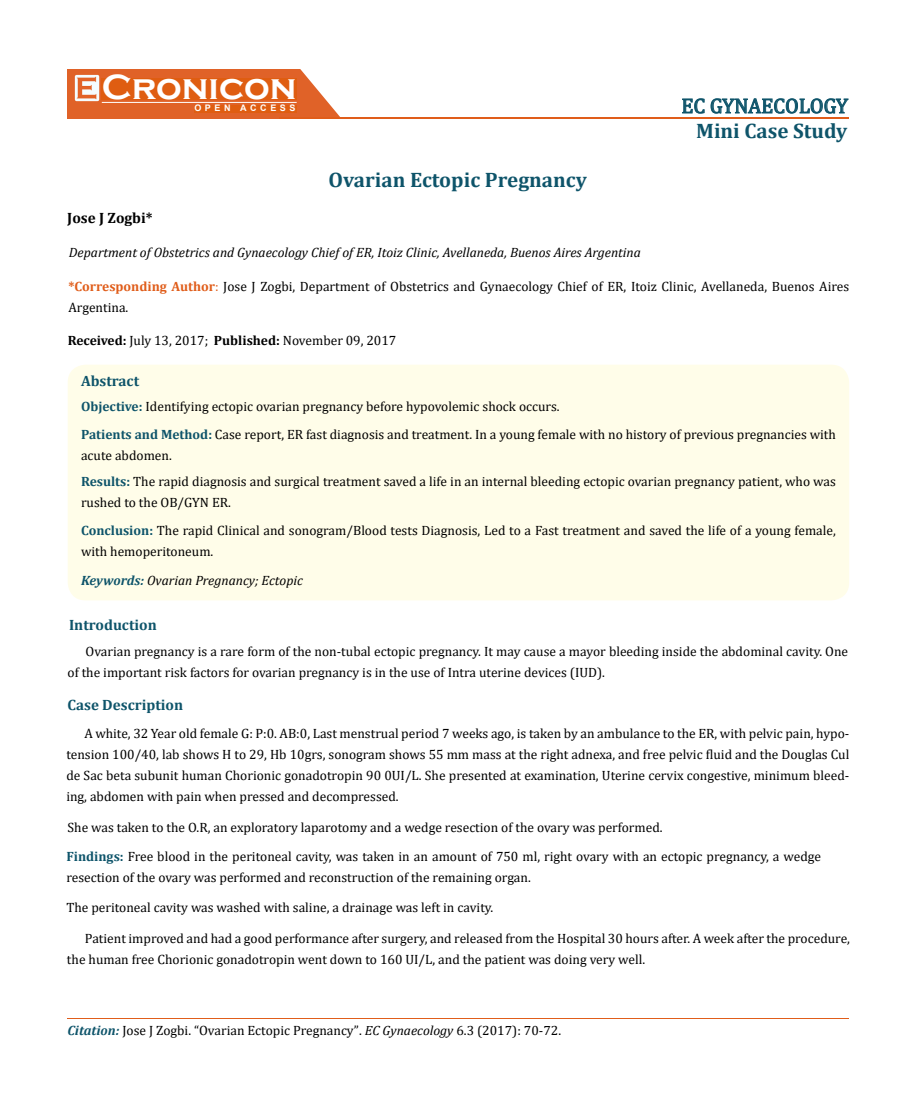
<style>
.page{position:relative;width:917px;height:1118px;background:#fff}
.page>*{position:absolute;margin:0;border:0;box-sizing:border-box;transform-origin:0 0}
.t1{font:700 36px "Copperplate Gothic";color:#fff}
.t2{font:700 21px "Cambria";color:#0e546a}
.t3{font:21px "Cambria";color:#0e546a}
.t4{font:700 15px "Cambria";color:#0e546a}
.t5{font:700 15px "Cambria";color:#000}
.t6{font:13.5px/21px "Cambria";color:#000}
.t7{font:italic 13.5px/28.5px "Cambria";color:#000}
.t8{font:700 9px "Arial";letter-spacing:.4em;color:#fff}
.s1{font-weight:700;color:#e05d1a}
.s2{color:#e05d1a}
.s3{font-weight:700}
.s4{font-weight:700;color:#0e546a}
.s5{font-style:normal}
.s6{font-weight:700;font-style:italic;color:#0e546a}
.s7{font-size:13.35px}
.s8{font-style:italic;font-size:13.35px}
</style>
<div class="page">
<div style="left:67px;top:70px;width:290px;height:49px;background:#e06228"></div>
<svg style="left:300px;top:69px;width:90px;height:49px"></svg>
<img style="left:75px;top:75px;width:24px;height:26px">
<div style="left:102px;top:79px;width:195px;height:21px;background:#df5d11"></div>
<div style="left:194px;top:105px;width:103px;height:7px;background:#df5d11"></div>
<svg style="left:682px;top:98px;width:166px;height:16px"></svg>
<hr style="left:102px;top:102px;width:194px;height:1px;background:#fff">
<hr style="left:279px;top:118px;width:569px;height:1px;background:#e05d1a">
<hr style="left:67px;top:1018px;width:782px;height:1px;background:#e05d1a">
<div style="left:68px;top:364px;width:781px;height:236px;background:#fffde9;border-radius:18px"></div>
<h1 class="t1" style="left:102px;top:68px;width:196px">Cronicon</h1>
<p class="t8" style="left:194px;top:102px;width:103px">OPEN ACCESS</p>
<h2 class="t3" style="left:681px;top:93px;width:168px">EC GYNAECOLOGY</h2>
<h2 class="t2" style="left:696px;top:116px;width:153px">Mini Case Study</h2>
<h2 class="t2" style="left:328px;top:165px;width:260px">Ovarian Ectopic Pregnancy</h2>
<p class="t5" style="left:67px;top:207px;width:87px">Jose J Zogbi*</p>
<p class="t7" style="left:69px;top:237px;width:573px">Department of Obstetrics and Gynaecology Chief of ER, Itoiz Clinic, Avellaneda, Buenos Aires Argentina</p>
<p class="t6" style="left:68px;top:276px;width:782px"><span class="s1">*Corresponding Author</span><span class="s2">:</span> Jose J Zogbi, Department of Obstetrics and Gynaecology Chief of ER, Itoiz Clinic, Avellaneda, Buenos Aires<br>Argentina.</p>
<p class="t6" style="left:68px;top:330px;width:330px"><span class="s3">Received:</span> July 13, 2017; <span class="s3">Published:</span> November 09, 2017</p>
<p class="t4" style="left:81px;top:370px;width:60px">Abstract</p>
<p class="t6" style="left:81px;top:392px;width:756px;line-height:28.2px"><span class="s4">Objective:</span> Identifying ectopic ovarian pregnancy before hypovolemic shock occurs.<br><span class="s4">Patients and Method:</span> Case report, ER fast diagnosis and treatment. In a young female with no history of previous pregnancies with</p>
<p class="t6" style="left:81px;top:442px;width:756px;line-height:25.8px">acute abdomen.<br><span class="s4">Results:</span> The rapid diagnosis and surgical treatment saved a life in an internal bleeding ectopic ovarian pregnancy patient, who was</p>
<p class="t6" style="left:81px;top:488px;width:756px;line-height:28.5px">rushed to the OB/GYN ER.<br><span class="s4">Conclusion:</span> The rapid Clinical and sonogram/Blood tests Diagnosis, Led to a Fast treatment and saved the life of a young female,</p>
<p class="t7" style="left:81px;top:537px;width:223px"><span class="s5">with hemoperitoneum.<br></span><span class="s4">Keywords:</span> Ovarian Pregnancy; Ectopic</p>
<p class="t4" style="left:69px;top:614px;width:89px">Introduction</p>
<p class="t6" style="left:67px;top:641px;width:782px;text-indent:18px">Ovarian pregnancy is a rare form of the non-tubal ectopic pregnancy. It may cause a mayor bleeding inside the abdominal cavity. One of the important risk factors for ovarian pregnancy is in the use of Intra uterine devices (IUD).</p>
<p class="t4" style="left:67px;top:694px;width:117px">Case Description</p>
<p class="t6" style="left:66px;top:722px;width:784px;text-align:justify;text-indent:18px">A white, 32 Year old female G: P:0. AB:0, Last menstrual period 7 weeks ago, is taken by an ambulance to the ER, with pelvic pain, hypo&shy;tension 100/40, lab shows H to 29, Hb 10grs, sonogram shows 55 mm mass at the right adnexa, and free pelvic fluid and the Douglas Cul de Sac beta subunit human Chorionic gonadotropin 90 0UI/L. She presented at examination, Uterine cervix congestive, minimum bleed&shy;ing, abdomen with pain when pressed and decompressed.</p>
<p class="t6" style="left:66px;top:813px;width:756px;line-height:29px">She was taken to the O.R, an exploratory laparotomy and a wedge resection of the ovary was performed.<br><span class="s4">Findings:</span> Free blood in the peritoneal cavity, was taken in an amount of 750 ml, right ovary with an ectopic pregnancy, a wedge</p>
<p class="t6" style="left:66px;top:867px;width:466px">resection of the ovary was performed and reconstruction of the remaining organ.</p>
<p class="t6" style="left:66px;top:897px;width:428px">The peritoneal cavity was washed with saline, a drainage was left in cavity.</p>
<p class="t6" style="left:67px;top:927px;width:784px;text-indent:18px">Patient improved and had a good performance after surgery, and released from the Hospital 30 hours after. A week after the procedure, the human free Chorionic gonadotropin went down to 160 UI/L, and the patient was doing very well.</p>
<p class="t6" style="left:67px;top:1019px;width:495px"><span class="s6">Citation:</span> Jose J Zogbi. “Ovarian Ectopic Pregnancy”<span class="s7">.</span> <span class="s8">EC Gynaecology</span> <span class="s7">6.3 (2017): 70-72.</span></p>
</div>
